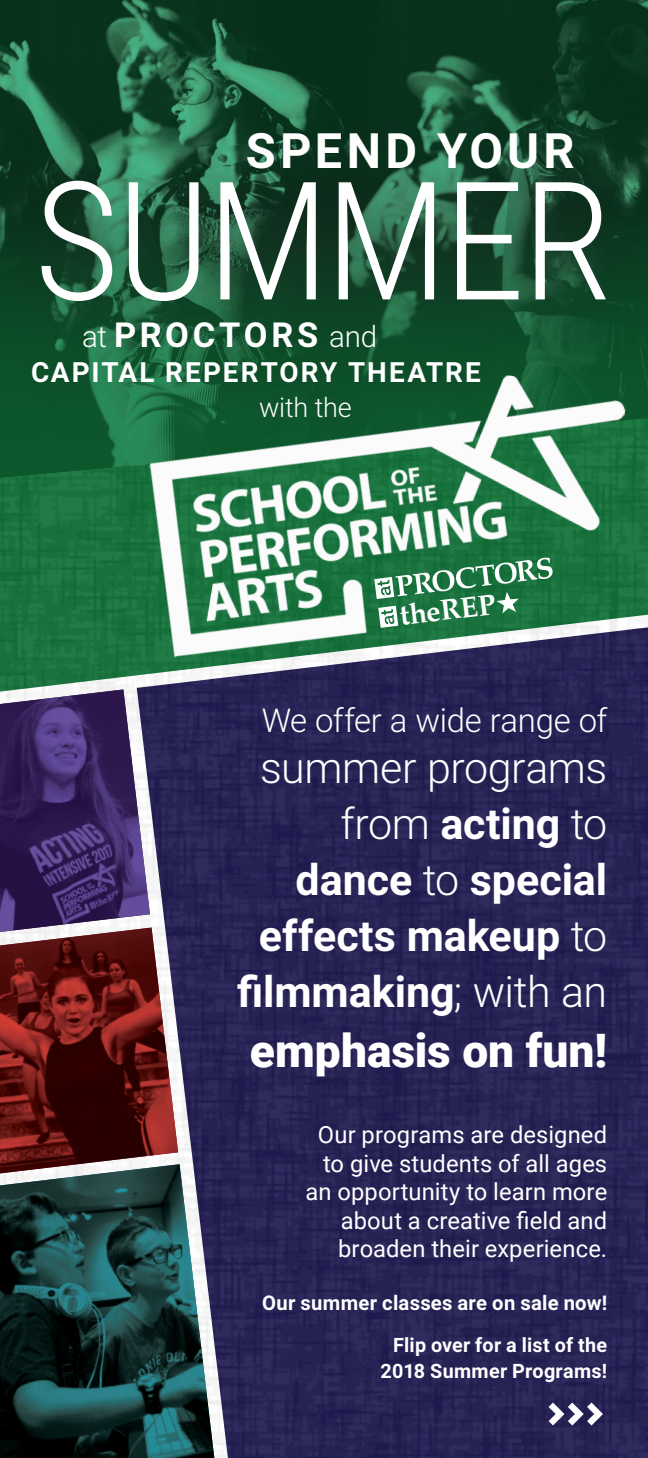
<style>
.page{position:relative;width:648px;height:1458px;background:#fff}
.page>*{position:absolute;margin:0;border:0;box-sizing:border-box;transform-origin:0 0}
.t1{font:300 164.7px "Roboto Condensed";letter-spacing:-.025em;color:#fff}
.t2{font:700 48.82px "Roboto";letter-spacing:.085em;color:#fff}
.t3{font:900 46.12px "Roboto";color:#fff}
.t4{font:700 42.98px/55.8px "Roboto";color:#fff;text-align:right}
.t5{font:700 34.43px "Roboto";letter-spacing:.105em;color:#fff}
.t6{font:300 32.85px "Roboto";letter-spacing:-.01em;color:#fff}
.t7{font:700 28.8px "Palatino";color:#fff}
.t8{font:700 27.9px "Roboto";letter-spacing:.07em;color:#fff}
.t9{font:300 27px "Roboto";letter-spacing:-.01em;color:#fff}
.t10{font:23.85px/28.6px "Roboto";letter-spacing:.005em;color:#fff;text-align:right}
.t11{font:700 20.25px "Roboto";letter-spacing:.01em;color:#fff}
.t12{font:700 19.8px/25.7px "Roboto";letter-spacing:.01em;color:#fff;text-align:right}
.s1{font-weight:300;font-size:29.47px}
.s2{font-weight:300}
</style>
<div class="page">
<img style="left:0;top:480px;width:648px;height:978px">
<img style="left:0;top:0;width:648px;height:111px">
<svg style="left:0;top:373px;width:648px;height:107px;background:#105e32"></svg>
<svg style="left:0;top:111px;width:648px;height:262px;background:#184c32"></svg>
<img style="left:0;top:928px;width:178px;height:236px">
<img style="left:0;top:689px;width:150px;height:243px">
<img style="left:0;top:1164px;width:214px;height:294px">
<img style="left:121px;top:322px;width:507px;height:399px">
<svg style="left:374px;top:558px;width:179px;height:70px;background:#3e895d"></svg>
<svg style="left:549px;top:1403px;width:54px;height:23px"></svg>
<div style="left:70px;top:307px;width:335px;height:69px;background:#231f20;opacity:.2"></div>
<div style="left:17px;top:347px;width:492px;height:65px;background:#231f20;opacity:.2"></div>
<div style="left:247px;top:384px;width:132px;height:62px;background:#231f20;opacity:.2"></div>
<h2 class="t2" style="left:246px;top:122px;width:330px">SPEND YOUR</h2>
<h1 class="t1" style="left:34px;top:147px;width:580px">SUMMER</h1>
<h3 class="t5" style="left:82px;top:315px;width:297px"><span class="s1">at</span> PROCTORS <span class="s1">and</span></h3>
<p class="t8" style="left:31px;top:356px;width:451px">CAPITAL REPERTORY THEATRE</p>
<p class="t9" style="left:259px;top:392px;width:94px">with the</p>
<p class="t7" style="left:398px;top:602px;width:98px;rotate:-7deg">theREP</p>
<h3 class="t6" style="left:262px;top:701px;width:347px">We offer a wide range of</h3>
<h3 class="t4" style="left:237px;top:741px;width:372px"><span class="s2">summer programs from</span> acting <span class="s2">to </span>dance <span class="s2">to</span> special effects makeup <span class="s2">to </span>filmmaking<span class="s2">; with an</span></h3>
<h3 class="t3" style="left:250px;top:1025px;width:359px">emphasis on fun!</h3>
<p class="t10" style="left:305px;top:1121px;width:303px">Our programs are designed to give students of all ages an opportunity to learn more about a creative field and broaden their experience.</p>
<p class="t11" style="left:262px;top:1292px;width:347px">Our summer classes are on sale now!</p>
<p class="t12" style="left:381px;top:1332px;width:228px">Flip over for a list of the<br>2018 Summer Programs!</p>
</div>
